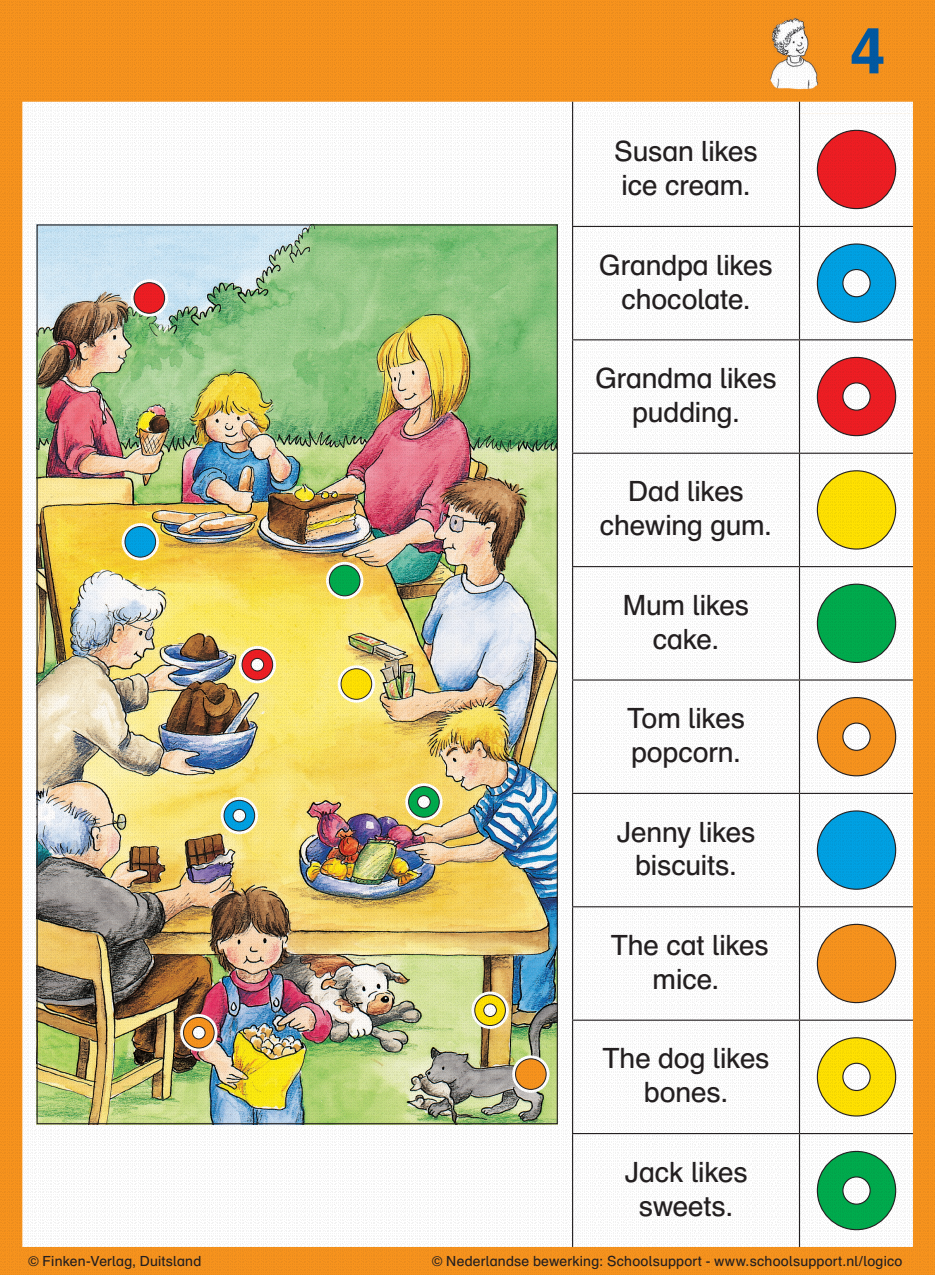
<style>
.page{position:relative;width:935px;height:1275px;background:#fff}
.page>*{position:absolute;margin:0;border:0;box-sizing:border-box;transform-origin:0 0}
.t1{font:700 64px "Schulbuch Nord OT";color:#0159a3}
.t2{font:28px/34px "Schulbuch Nord OT";letter-spacing:-.005em;color:#231f20;text-align:center}
.t3{font:14px "Schulbuch Nord OT";letter-spacing:.015em;color:#231f20}
</style>
<div class="page">
<img style="left:0;top:0;width:934px;height:1275px">
<p class="t2" style="left:614px;top:135px;width:145px;text-align:left">Susan likes ice cream.</p>
<p class="t2" style="left:599px;top:248px;width:175px">Grandpa likes chocolate.</p>
<p class="t2" style="left:595px;top:362px;width:182px">Grandma likes pudding.</p>
<p class="t2" style="left:600px;top:475px;width:174px">Dad likes chewing gum.</p>
<p class="t2" style="left:623px;top:588px;width:128px">Mum likes cake.</p>
<p class="t2" style="left:627px;top:702px;width:119px;text-align:left">Tom likes popcorn.</p>
<p class="t2" style="left:616px;top:815px;width:140px">Jenny likes biscuits.</p>
<p class="t2" style="left:610px;top:929px;width:159px">The cat likes mice.</p>
<p class="t2" style="left:602px;top:1042px;width:168px">The dog likes bones.</p>
<p class="t2" style="left:624px;top:1156px;width:125px">Jack likes sweets.</p>
<h1 class="t1" style="left:849px;top:10px;width:37px">4</h1>
<p class="t3" style="left:28px;top:1252px;width:175px">© Finken-Verlag, Duitsland</p>
<p class="t3" style="left:431px;top:1252px;width:472px">© Nederlandse bewerking: Schoolsupport - www.schoolsupport.nl/logico</p>
</div>
